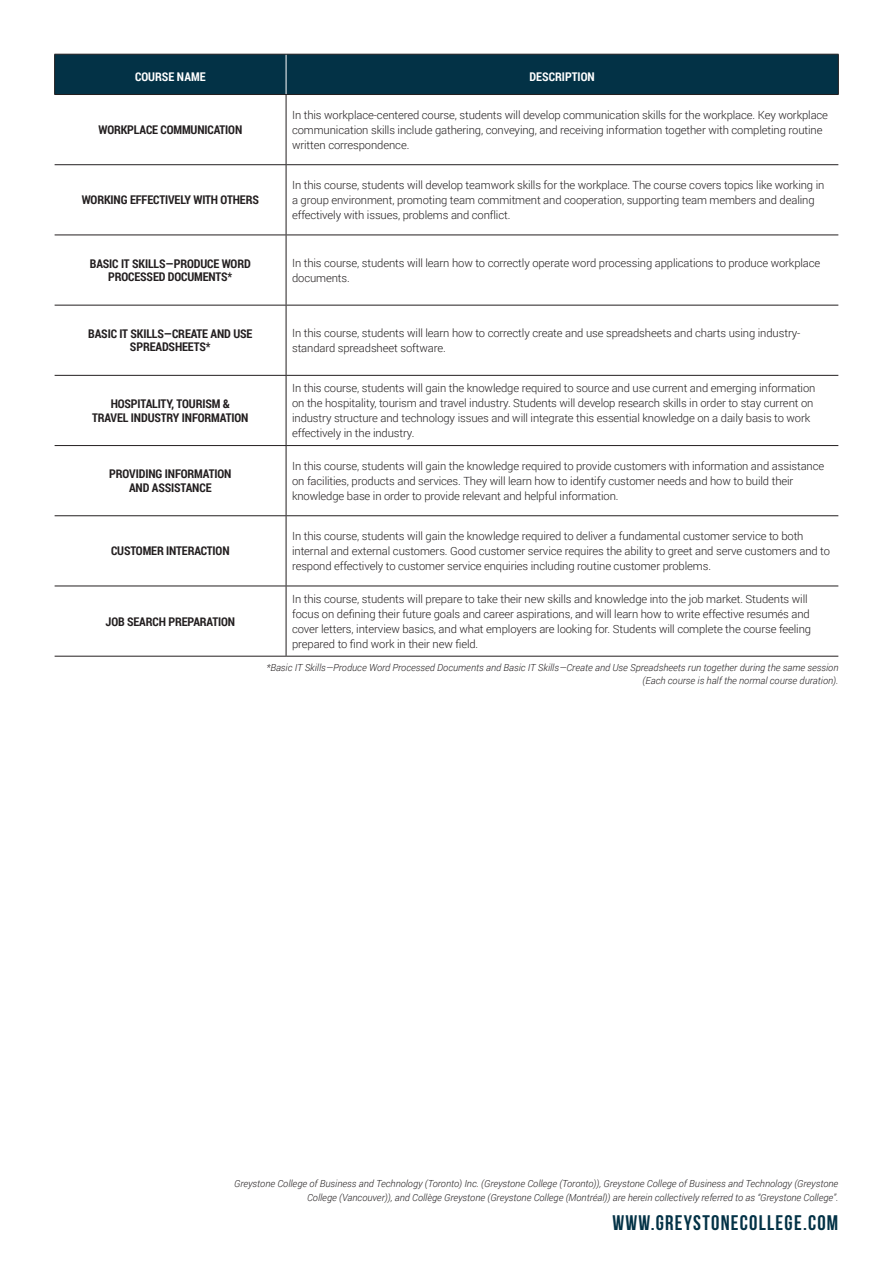
<style>
.page{position:relative;width:893px;height:1263px;background:#fff}
.page>*{position:absolute;margin:0;border:0;box-sizing:border-box;transform-origin:0 0}
.t1{font:700 21px "Bebas Neue";letter-spacing:.06em;color:#033246}
.GC_-_Table_Bold{font:700 12px/13.5px "Roboto Condensed";letter-spacing:-.01em;color:#231f20;text-align:center}
.GC_-_Table_Head{font:700 12px "Roboto Condensed";color:#fff}
.GC_-_Table_Text__lef{font:300 11.25px/15px "Roboto";letter-spacing:-.01em;color:#231f20}
.GC_-_Note{font:italic 300 9.75px/13.5px "Roboto";color:#231f20;text-align:right}
.GC_-_Note__right_ali{font:italic 300 9.75px/13.5px "Roboto";color:#231f20;text-align:right}
</style>
<div class="page">
<div style="left:55px;top:55px;width:783px;height:39px;background:#033246"></div>
<hr style="left:286px;top:54px;width:1px;height:40px;background:#fff">
<hr style="left:54px;top:54px;width:232px;height:1px;background:#231f20">
<hr style="left:54px;top:54px;width:1px;height:40px;background:#231f20">
<hr style="left:286px;top:54px;width:552px;height:1px;background:#231f20">
<hr style="left:838px;top:54px;width:1px;height:40px;background:#231f20">
<hr style="left:54px;top:94px;width:232px;height:1px;background:#231f20">
<hr style="left:286px;top:94px;width:552px;height:1px;background:#231f20">
<hr style="left:286px;top:95px;width:1px;height:69px;background:#231f20">
<hr style="left:55px;top:164px;width:231px;height:1px;background:#231f20">
<hr style="left:286px;top:165px;width:1px;height:70px;background:#231f20">
<hr style="left:286px;top:164px;width:552px;height:1px;background:#231f20">
<hr style="left:55px;top:235px;width:231px;height:1px;background:#231f20">
<hr style="left:286px;top:235px;width:1px;height:70px;background:#231f20">
<hr style="left:286px;top:235px;width:552px;height:1px;background:#231f20">
<hr style="left:55px;top:305px;width:231px;height:1px;background:#231f20">
<hr style="left:286px;top:305px;width:1px;height:70px;background:#231f20">
<hr style="left:286px;top:305px;width:552px;height:1px;background:#231f20">
<hr style="left:55px;top:375px;width:231px;height:1px;background:#231f20">
<hr style="left:286px;top:376px;width:1px;height:69px;background:#231f20">
<hr style="left:286px;top:375px;width:552px;height:1px;background:#231f20">
<hr style="left:55px;top:445px;width:231px;height:1px;background:#231f20">
<hr style="left:286px;top:446px;width:1px;height:69px;background:#231f20">
<hr style="left:286px;top:445px;width:552px;height:1px;background:#231f20">
<hr style="left:55px;top:515px;width:231px;height:1px;background:#231f20">
<hr style="left:286px;top:516px;width:1px;height:70px;background:#231f20">
<hr style="left:286px;top:515px;width:552px;height:1px;background:#231f20">
<hr style="left:55px;top:586px;width:231px;height:1px;background:#231f20">
<hr style="left:55px;top:656px;width:231px;height:1px;background:#231f20">
<hr style="left:286px;top:586px;width:1px;height:70px;background:#231f20">
<hr style="left:286px;top:586px;width:552px;height:1px;background:#231f20">
<hr style="left:286px;top:656px;width:552px;height:1px;background:#231f20">
<p class="GC_-_Table_Head" style="left:135px;top:68px;width:72px">COURSE NAME</p>
<p class="GC_-_Table_Head" style="left:530px;top:68px;width:67px">DESCRIPTION</p>
<p class="GC_-_Table_Bold" style="left:98px;top:123px;width:145px">WORKPLACE COMMUNICATION</p>
<p class="GC_-_Table_Bold" style="left:82px;top:193px;width:179px">WORKING EFFECTIVELY WITH OTHERS</p>
<p class="GC_-_Table_Text__lef" style="left:292px;top:107px;width:537px">In this workplace-centered course, students will develop communication skills for the workplace. Key workplace communication skills include gathering, conveying, and receiving information together with completing routine written correspondence.</p>
<p class="GC_-_Table_Text__lef" style="left:292px;top:177px;width:534px">In this course, students will develop teamwork skills for the workplace. The course covers topics like working in a group environment, promoting team commitment and cooperation, supporting team members and dealing effectively with issues, problems and conflict.</p>
<p class="GC_-_Table_Bold" style="left:90px;top:256px;width:162px">BASIC IT SKILLS—PRODUCE WORD<br>PROCESSED DOCUMENTS*</p>
<p class="GC_-_Table_Text__lef" style="left:292px;top:255px;width:530px">In this course, students will learn how to correctly operate word processing applications to produce workplace documents.</p>
<p class="GC_-_Table_Bold" style="left:88px;top:326px;width:166px">BASIC IT SKILLS—CREATE AND USE<br>SPREADSHEETS*</p>
<p class="GC_-_Table_Text__lef" style="left:292px;top:325px;width:510px">In this course, students will learn how to correctly create and use spreadsheets and charts using industry&shy;standard spreadsheet software.</p>
<p class="GC_-_Table_Bold" style="left:92px;top:397px;width:158px">HOSPITALITY, TOURISM &amp;<br>TRAVEL INDUSTRY INFORMATION</p>
<p class="GC_-_Table_Text__lef" style="left:292px;top:380px;width:525px">In this course, students will gain the knowledge required to source and use current and emerging information on the hospitality, tourism and travel industry. Students will develop research skills in order to stay current on industry structure and technology issues and will integrate this essential knowledge on a daily basis to work effectively in the industry.</p>
<p class="GC_-_Table_Bold" style="left:109px;top:467px;width:124px">PROVIDING INFORMATION<br>AND ASSISTANCE</p>
<p class="GC_-_Table_Text__lef" style="left:292px;top:458px;width:534px">In this course, students will gain the knowledge required to provide customers with information and assistance on facilities, products and services. They will learn how to identify customer needs and how to build their knowledge base in order to provide relevant and helpful information.</p>
<p class="GC_-_Table_Bold" style="left:111px;top:544px;width:120px">CUSTOMER INTERACTION</p>
<p class="GC_-_Table_Bold" style="left:106px;top:614px;width:131px">JOB SEARCH PREPARATION</p>
<p class="GC_-_Table_Text__lef" style="left:292px;top:528px;width:539px">In this course, students will gain the knowledge required to deliver a fundamental customer service to both internal and external customers. Good customer service requires the ability to greet and serve customers and to respond effectively to customer service enquiries including routine customer problems.</p>
<p class="GC_-_Table_Text__lef" style="left:292px;top:591px;width:521px">In this course, students will prepare to take their new skills and knowledge into the job market. Students will focus on defining their future goals and career aspirations, and will learn how to write effective resumés and cover letters, interview basics, and what employers are looking for. Students will complete the course feeling prepared to find work in their new field.</p>
<p class="GC_-_Note__right_ali" style="left:266px;top:660px;width:573px">*Basic IT Skills—Produce Word Processed Documents and Basic IT Skills—Create and Use Spreadsheets run together during the same session (Each course is half the normal course duration).</p>
<p class="GC_-_Note" style="left:234px;top:1176px;width:606px">Greystone College of Business and Technology (Toronto) Inc. (Greystone College (Toronto)), Greystone College of Business and Technology (Greystone<br>College (Vancouver)), and Collège Greystone (Greystone College (Montréal)) are herein collectively referred to as “Greystone College”.</p>
<p class="t1" style="left:612px;top:1211px;width:227px">WWW.GREYSTONECOLLEGE.COM</p>
</div>
